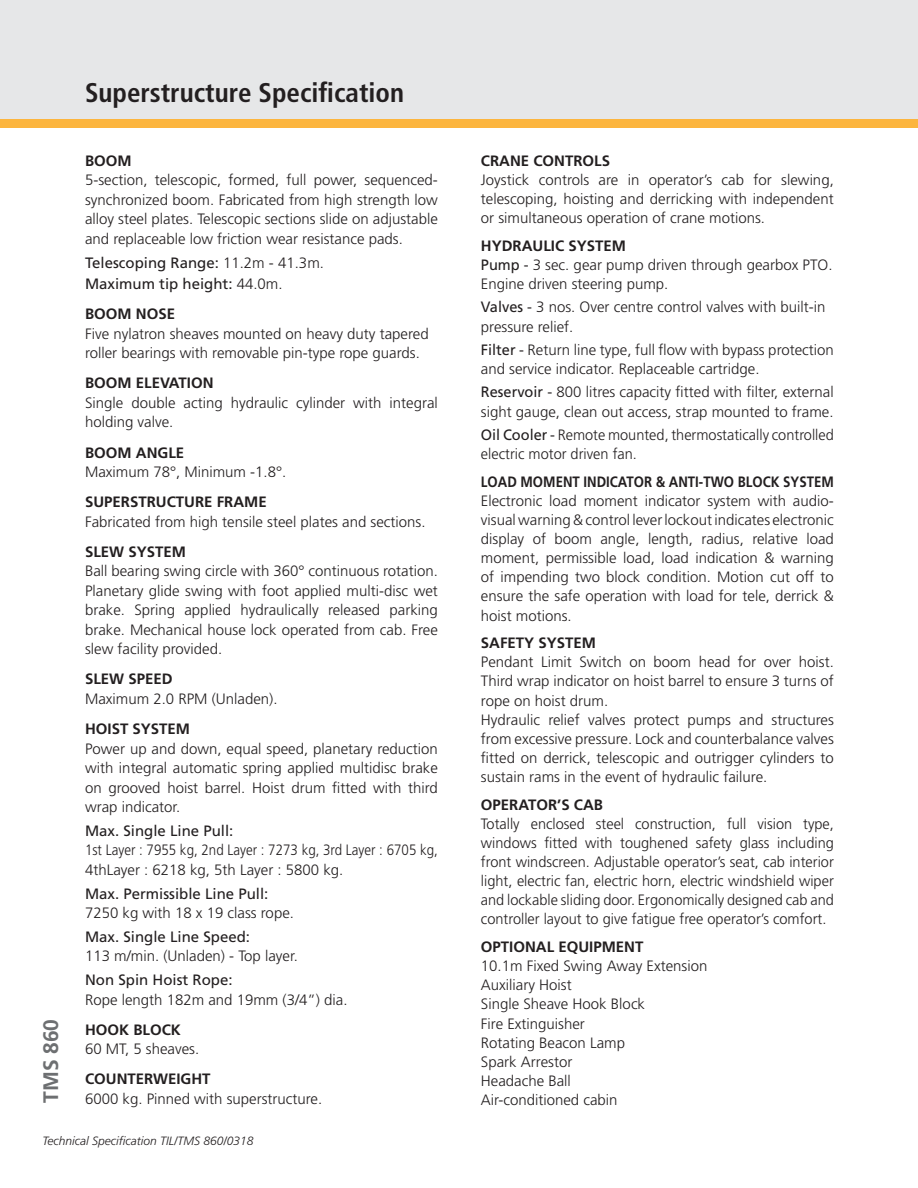
<style>
.page{position:relative;width:918px;height:1188px;background:#fff}
.page>*{position:absolute;margin:0;border:0;box-sizing:border-box;transform-origin:0 0}
.t1{font:700 condensed 27px "Frutiger";color:#231f20}
.t2{font:700 21px "Frutiger";color:#6d6f71}
.t3{font:300 15px/19.2px "Frutiger";color:#231f20}
.t4{font:700 15px "Frutiger";color:#231f20}
.t5{font:15px/21.6px "Frutiger";color:#231f20}
.t6{font:300 15px/19.5px "Frutiger";color:#231f20;scale:.89 1}
.t7{font:700 15px "Frutiger";color:#231f20;scale:.88 1}
.t8{font:italic 300 12px "Frutiger";color:#231f20}
.s1{font-weight:300}
.s2{font-weight:700}
.s3{font-weight:400}
</style>
<div class="page">
<div style="left:0;top:0;width:918px;height:128px;background:#e6e7e8"></div>
<div style="left:0;top:119px;width:918px;height:9px;background:#fcb53e"></div>
<h1 class="t1" style="left:85px;top:77px;width:321px">Superstructure Specification</h1>
<p class="t4" style="left:85px;top:152px;width:48px">BOOM</p>
<p class="t3" style="left:85px;top:171px;width:354px;text-align:justify">5-section, telescopic, formed, full power, sequenced&shy;synchronized boom. Fabricated from high strength low alloy steel plates. Telescopic sections slide on adjustable and replaceable low friction wear resistance pads.</p>
<p class="t5" style="left:85px;top:252px;width:240px">Telescoping Range: <span class="s1">11.2m - 41.3m.<br></span>Maximum tip height: <span class="s1">44.0m.</span></p>
<p class="t4" style="left:85px;top:305px;width:92px">BOOM NOSE</p>
<p class="t3" style="left:85px;top:324px;width:345px">Five nylatron sheaves mounted on heavy duty tapered roller bearings with removable pin-type rope guards.</p>
<p class="t4" style="left:85px;top:374px;width:130px">BOOM ELEVATION</p>
<p class="t3" style="left:85px;top:393px;width:354px">Single double acting hydraulic cylinder with integral holding valve.</p>
<p class="t4" style="left:85px;top:444px;width:101px">BOOM ANGLE</p>
<p class="t3" style="left:85px;top:463px;width:203px">Maximum 78°, Minimum -1.8°.</p>
<p class="t4" style="left:85px;top:493px;width:183px">SUPERSTRUCTURE FRAME</p>
<p class="t3" style="left:85px;top:512px;width:342px">Fabricated from high tensile steel plates and sections.</p>
<p class="t4" style="left:85px;top:543px;width:102px">SLEW SYSTEM</p>
<p class="t3" style="left:85px;top:562px;width:354px;text-align:justify">Ball bearing swing circle with 360° continuous rotation.<br>Planetary glide swing with foot applied multi-disc wet brake. Spring applied hydraulically released parking brake. Mechanical house lock operated from cab. Free slew facility provided.</p>
<p class="t4" style="left:85px;top:670px;width:89px">SLEW SPEED</p>
<p class="t3" style="left:85px;top:689px;width:194px">Maximum 2.0 RPM (Unladen).</p>
<p class="t4" style="left:85px;top:720px;width:107px">HOIST SYSTEM</p>
<p class="t3" style="left:85px;top:739px;width:354px;text-align:justify">Power up and down, equal speed, planetary reduction with integral automatic spring applied multidisc brake on grooved hoist barrel. Hoist drum fitted with third wrap indicator.</p>
<p class="t5" style="left:85px;top:820px;width:150px">Max. Single Line Pull:</p>
<p class="t6" style="left:85px;top:841px;width:398px">1st Layer : 7955 kg, 2nd Layer : 7273 kg, 3rd Layer : 6705 kg,<br>4thLayer : 6218 kg, 5th Layer : 5800 kg.</p>
<p class="t5" style="left:85px;top:883px;width:185px">Max. Permissible Line Pull:</p>
<p class="t3" style="left:85px;top:904px;width:210px">7250 kg with 18 x 19 class rope.</p>
<p class="t5" style="left:85px;top:926px;width:167px">Max. Single Line Speed:</p>
<p class="t3" style="left:85px;top:947px;width:214px">113 m/min. (Unladen) - Top layer.</p>
<p class="t5" style="left:85px;top:969px;width:149px">Non Spin Hoist Rope:</p>
<p class="t3" style="left:85px;top:990px;width:264px">Rope length 182m and 19mm (3/4”) dia.</p>
<p class="t4" style="left:85px;top:1021px;width:97px">HOOK BLOCK</p>
<p class="t3" style="left:85px;top:1040px;width:116px">60 MT, 5 sheaves.</p>
<p class="t4" style="left:85px;top:1070px;width:127px">COUNTERWEIGHT</p>
<p class="t3" style="left:85px;top:1089px;width:239px">6000 kg. Pinned with superstructure.</p>
<h2 class="t2" style="left:39px;top:1103px;width:86px;rotate:-90deg">TMS 860</h2>
<p class="t8" style="left:43px;top:1134px;width:212px">Technical Specification TIL/TMS 860/0318</p>
<p class="t4" style="left:481px;top:152px;width:131px">CRANE CONTROLS</p>
<p class="t3" style="left:481px;top:170px;width:354px;text-align:justify">Joystick controls are in operator’s cab for slewing, telescoping, hoisting and derricking with independent or simultaneous operation of crane motions.</p>
<p class="t3" style="left:481px;top:236px;width:353px"><span class="s2">HYDRAULIC SYSTEM<br></span><span class="s3">Pump -</span> 3 sec. gear pump driven through gearbox PTO.<br>Engine driven steering pump.</p>
<p class="t3" style="left:481px;top:298px;width:346px"><span class="s3">Valves -</span> 3 nos. Over centre control valves with built-in pressure relief.</p>
<p class="t3" style="left:481px;top:340px;width:354px"><span class="s3">Filter -</span> Return line type, full flow with bypass protection and service indicator. Replaceable cartridge.</p>
<p class="t3" style="left:481px;top:383px;width:354px"><span class="s3">Reservoir -</span> 800 litres capacity fitted with filter, external sight gauge, clean out access, strap mounted to frame.</p>
<p class="t3" style="left:481px;top:425px;width:354px"><span class="s3">Oil Cooler -</span> Remote mounted, thermostatically controlled electric motor driven fan.</p>
<p class="t7" style="left:481px;top:473px;width:403px">LOAD MOMENT INDICATOR &amp; ANTI-TWO BLOCK SYSTEM</p>
<p class="t3" style="left:481px;top:491px;width:354px;text-align:justify">Electronic load moment indicator system with audio&shy;visual warning &amp; control lever lockout indicates electronic display of boom angle, length, radius, relative load moment, permissible load, load indication &amp; warning of impending two block condition. Motion cut off to ensure the safe operation with load for tele, derrick &amp; hoist motions.</p>
<p class="t4" style="left:481px;top:634px;width:117px">SAFETY SYSTEM</p>
<p class="t3" style="left:481px;top:653px;width:354px">Pendant Limit Switch on boom head for over hoist.<br>Third wrap indicator on hoist barrel to ensure 3 turns of rope on hoist drum.<br>Hydraulic relief valves protect pumps and structures from excessive pressure. Lock and counterbalance valves fitted on derrick, telescopic and outrigger cylinders to sustain rams in the event of hydraulic failure.</p>
<p class="t4" style="left:481px;top:796px;width:124px">OPERATOR’S CAB</p>
<p class="t3" style="left:481px;top:814px;width:354px;text-align:justify">Totally enclosed steel construction, full vision type, windows fitted with toughened safety glass including front windscreen. Adjustable operator’s seat, cab interior light, electric fan, electric horn, electric windshield wiper and lockable sliding door. Ergonomically designed cab and controller layout to give fatigue free operator’s comfort.</p>
<p class="t4" style="left:481px;top:938px;width:164px">OPTIONAL EQUIPMENT</p>
<p class="t3" style="left:481px;top:957px;width:228px">10.1m Fixed Swing Away Extension<br>Auxiliary Hoist<br>Single Sheave Hook Block<br>Fire Extinguisher<br>Rotating Beacon Lamp<br>Spark Arrestor<br>Headache Ball<br>Air-conditioned cabin</p>
</div>
